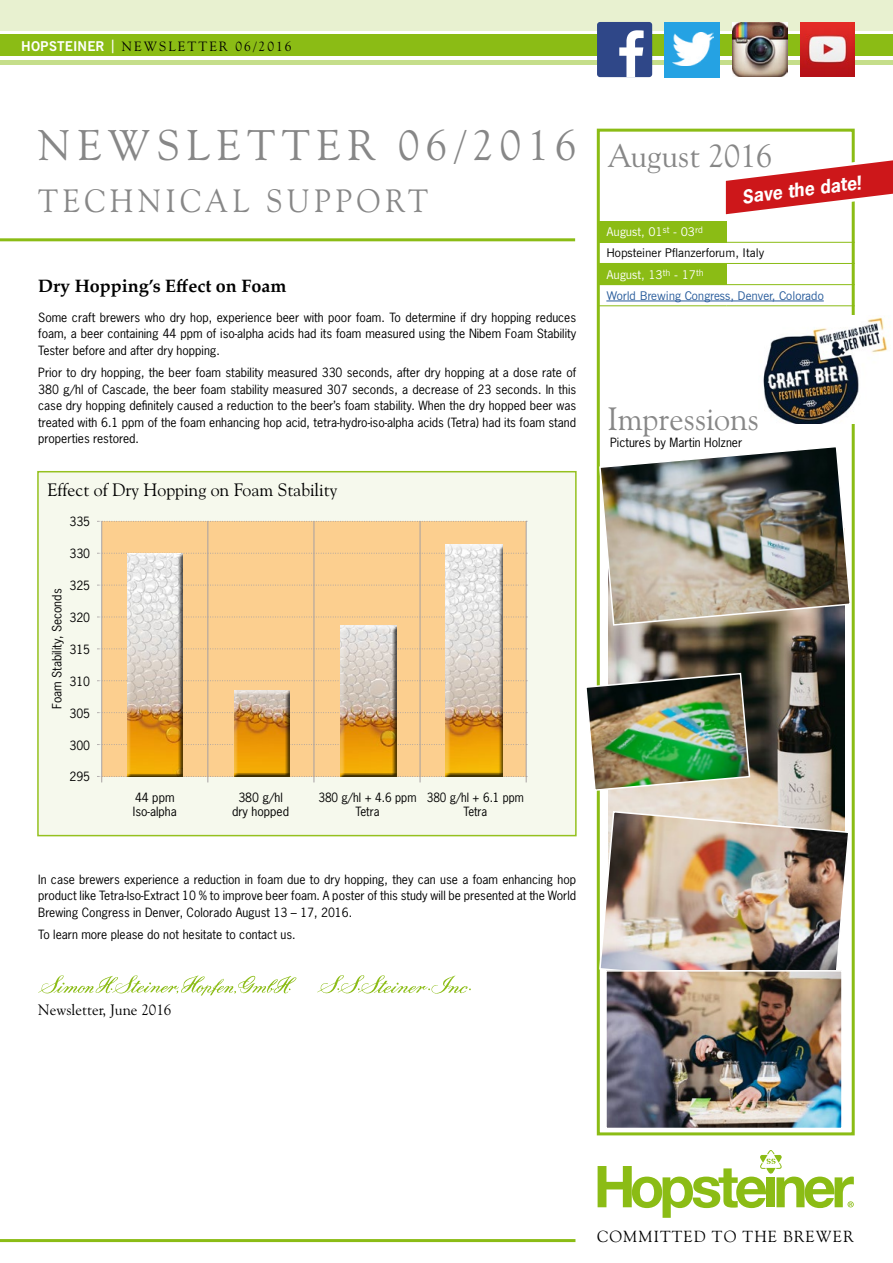
<style>
.page{position:relative;width:893px;height:1263px;background:#fff}
.page>*{position:absolute;margin:0;border:0;box-sizing:border-box;transform-origin:0 0}
.t1{font:43.05px "Goudy Old Style BT";letter-spacing:.15em;color:#878787}
.t2{font:32.4px "Goudy Old Style BT";color:#878787}
.t3{font:32.4px "Goudy Old Style BT";letter-spacing:.15em;color:#878787;scale:.94 1}
.t4{font:18px "Goudy Old Style BT";color:#000}
.t5{font:700 18px "Palatino";color:#000}
.t6{font:700 18px "News Gothic";color:#fff}
.t7{font:16.05px "Goudy Old Style BT";letter-spacing:.07em;color:#000}
.t8{font:15.15px "Goudy Old Style BT";color:#000}
.t9{font:13.5px "Goudy Old Style BT";letter-spacing:.15em;color:#000}
.t10{font:12px/16.5px "News Gothic";color:#000;text-align:justify}
.t11{font:12px/21.1px "News Gothic BT";color:#275b9b}
.t12{font:12px/13.5px "News Gothic";color:#000;text-align:center;scale:.96 1}
.t13{font:12px/13.5px "News Gothic";color:#000;text-align:center;scale:.95 1}
.s1{font-family:"News Gothic BT";font-weight:700;color:#fff}
.s2{color:#fff}
.s3{color:#000}
</style>
<div class="page">
<div style="left:0;top:35px;width:893px;height:21px;background:#8bbc15"></div>
<div style="left:0;top:0;width:893px;height:30px;background:#e8f1d0"></div>
<hr style="left:0;top:60px;width:893px;height:4px;background:#c5de8a">
<svg style="left:598px;top:1150px;width:256px;height:68px"></svg>
<hr style="left:0;top:238px;width:575px;height:3px;background:#8bbc15">
<div style="left:597px;top:22px;width:55px;height:55px;background:#2f4788;border-radius:3px"></div>
<svg style="left:619px;top:30px;width:25px;height:47px"></svg>
<img style="left:733px;top:22px;width:54px;height:55px">
<img style="left:801px;top:23px;width:54px;height:54px">
<div style="left:665px;top:22px;width:55px;height:55px;background:#25a2e3"></div>
<img style="left:672px;top:33px;width:41px;height:33px">
<svg style="left:38px;top:975px;width:259px;height:20px"></svg>
<svg style="left:317px;top:975px;width:154px;height:19px"></svg>
<hr style="left:0;top:1239px;width:575px;height:3px;background:#8bbc15">
<div style="left:37px;top:471px;width:540px;height:365px;background:#f6f9ed;border:2px solid #95c11f"></div>
<div style="left:102px;top:521px;width:424px;height:255px;background:#fccf8f"></div>
<hr style="left:314px;top:521px;width:1px;height:261px;background:#a6a0a2">
<hr style="left:420px;top:521px;width:1px;height:261px;background:#a6a0a2">
<hr style="left:526px;top:521px;width:1px;height:261px;background:#a6a0a2">
<svg style="left:97px;top:521px;width:429px;height:1px"></svg>
<svg style="left:97px;top:553px;width:429px;height:1px"></svg>
<svg style="left:97px;top:585px;width:430px;height:1px"></svg>
<svg style="left:97px;top:648px;width:429px;height:1px"></svg>
<svg style="left:97px;top:617px;width:430px;height:1px"></svg>
<svg style="left:97px;top:680px;width:429px;height:1px"></svg>
<svg style="left:97px;top:712px;width:429px;height:1px"></svg>
<svg style="left:97px;top:744px;width:429px;height:1px"></svg>
<svg style="left:97px;top:776px;width:429px;height:1px"></svg>
<hr style="left:207px;top:521px;width:1px;height:261px;background:#a6a0a2">
<hr style="left:101px;top:521px;width:1px;height:261px;background:#a6a0a2">
<div style="left:123px;top:548px;width:63px;height:229px;background:#fccf8f"></div>
<div style="left:124px;top:550px;width:63px;height:227px;background:#000;opacity:.75"></div>
<div style="left:229px;top:686px;width:64px;height:91px;background:#fccf8f"></div>
<div style="left:231px;top:688px;width:63px;height:89px;background:#000;opacity:.75"></div>
<div style="left:336px;top:621px;width:64px;height:156px;background:#fccf8f"></div>
<div style="left:338px;top:623px;width:62px;height:154px;background:#000;opacity:.75"></div>
<div style="left:440px;top:540px;width:67px;height:238px;background:#fccf8f"></div>
<div style="left:442px;top:542px;width:66px;height:236px;background:#000;opacity:.75"></div>
<div style="left:597px;top:129px;width:258px;height:1006px;border:3px solid #8bbc15"></div>
<div style="left:598px;top:221px;width:128px;height:21px;background:#8bbc15"></div>
<div style="left:598px;top:263px;width:128px;height:22px;background:#8bbc15"></div>
<hr style="left:598px;top:242px;width:128px;height:1px;background:#8bbc15">
<hr style="left:726px;top:242px;width:129px;height:1px;background:#8bbc15">
<hr style="left:726px;top:263px;width:129px;height:1px;background:#8bbc15">
<svg style="left:726px;top:264px;width:1px;height:20px"></svg>
<hr style="left:726px;top:284px;width:129px;height:1px;background:#8bbc15">
<hr style="left:598px;top:306px;width:128px;height:1px;background:#8bbc15">
<hr style="left:726px;top:306px;width:129px;height:1px;background:#8bbc15">
<hr style="left:606px;top:301px;width:218px;height:1px;background:#275b9b">
<img style="left:609px;top:626px;width:236px;height:184px">
<img style="left:598px;top:810px;width:250px;height:181px">
<img style="left:608px;top:973px;width:232px;height:153px">
<div style="left:605px;top:970px;width:238px;height:159px;border:2px solid #fff"></div>
<svg style="left:725px;top:147px;width:168px;height:95px"></svg>
<img style="left:598px;top:445px;width:254px;height:181px">
<img style="left:586px;top:672px;width:165px;height:120px">
<img style="left:763px;top:315px;width:125px;height:109px">
<p class="t9" style="left:21px;top:38px;width:272px"><span class="s1">HOPSTEINER |</span> NEWSLETTER 06/2016</p>
<h1 class="t1" style="left:38px;top:119px;width:540px">NEWSLETTER 06/2016</h1>
<h2 class="t3" style="left:38px;top:181px;width:416px">TECHNICAL SUPPORT</h2>
<h3 class="t5" style="left:38px;top:271px;width:250px">Dry Hopping’s Effect on Foam</h3>
<p class="t10" style="left:38px;top:309px;width:539px">Some craft brewers who dry hop, experience beer with poor foam. To determine if dry hopping reduces foam, a beer containing 44 ppm of iso-alpha acids had its foam measured using the Nibem Foam Stability Tester before and after dry hopping.</p>
<p class="t10" style="left:38px;top:365px;width:539px">Prior to dry hopping, the beer foam stability measured 330 seconds, after dry hopping at a dose rate of 380 g/hl of Cascade, the beer foam stability measured 307 seconds, a decrease of 23 seconds. In this case dry hopping definitely caused a reduction to the beer’s foam stability. When the dry hopped beer was treated with 6.1 ppm of the foam enhancing hop acid, tetra-hydro-iso-alpha acids (Tetra) had its foam stand properties restored.</p>
<h3 class="t4" style="left:48px;top:478px;width:291px">Effect of Dry Hopping on Foam Stability</h3>
<p class="t10" style="left:69px;top:513px;width:22px">335</p>
<p class="t10" style="left:69px;top:545px;width:22px">330</p>
<p class="t10" style="left:69px;top:577px;width:22px">325</p>
<p class="t10" style="left:48px;top:709px;width:122px;rotate:-90deg">Foam Stability, Seconds</p>
<p class="t10" style="left:69px;top:609px;width:22px">320</p>
<p class="t10" style="left:69px;top:641px;width:22px">315</p>
<p class="t10" style="left:69px;top:673px;width:22px">310</p>
<p class="t10" style="left:69px;top:705px;width:22px">305</p>
<p class="t10" style="left:69px;top:737px;width:22px">300</p>
<p class="t10" style="left:69px;top:768px;width:22px">295</p>
<p class="t10" style="left:133px;top:791px;width:45px;line-height:13.5px">44 ppm<br>Iso-alpha</p>
<p class="t10" style="left:232px;top:791px;width:58px;line-height:13.5px;text-align:center">380 g/hl dry hopped</p>
<p class="t12" style="left:318px;top:791px;width:104px">380 g/hl + 4.6 ppm<br>Tetra</p>
<p class="t13" style="left:427px;top:791px;width:104px">380 g/hl + 6.1 ppm<br>Tetra</p>
<p class="t10" style="left:38px;top:871px;width:539px">In case brewers experience a reduction in foam due to dry hopping, they can use a foam enhancing hop product like Tetra-Iso-Extract 10 % to improve beer foam. A poster of this study will be presented at the World Brewing Congress in Denver, Colorado August 13 – 17, 2016.</p>
<p class="t10" style="left:38px;top:926px;width:259px">To learn more please do not hesitate to contact us.</p>
<p class="t8" style="left:38px;top:1000px;width:135px">Newsletter, June 2016</p>
<h2 class="t2" style="left:607px;top:135px;width:166px">August 2016</h2>
<h3 class="t6" style="left:740px;top:185px;width:121px;rotate:-7deg">Save the date!</h3>
<p class="t11" style="left:606px;top:221px;width:219px"><span class="s2">August, 01</span><sup>st</sup> <span class="s2">- 03</span><sup>rd<br></sup><span class="s3">Hopsteiner Pflanzerforum, Italy<br></span><span class="s2">August, 13</span><sup>th</sup> <span class="s2">- 17</span><sup>th<br></sup>World Brewing Congress, Denver, Colorado</p>
<h2 class="t2" style="left:607px;top:399px;width:153px">Impressions</h2>
<p class="t10" style="left:610px;top:434px;width:134px">Pictures by Martin Holzner</p>
<h3 class="t7" style="left:597px;top:1226px;width:258px">COMMITTED TO THE BREWER</h3>
</div>
